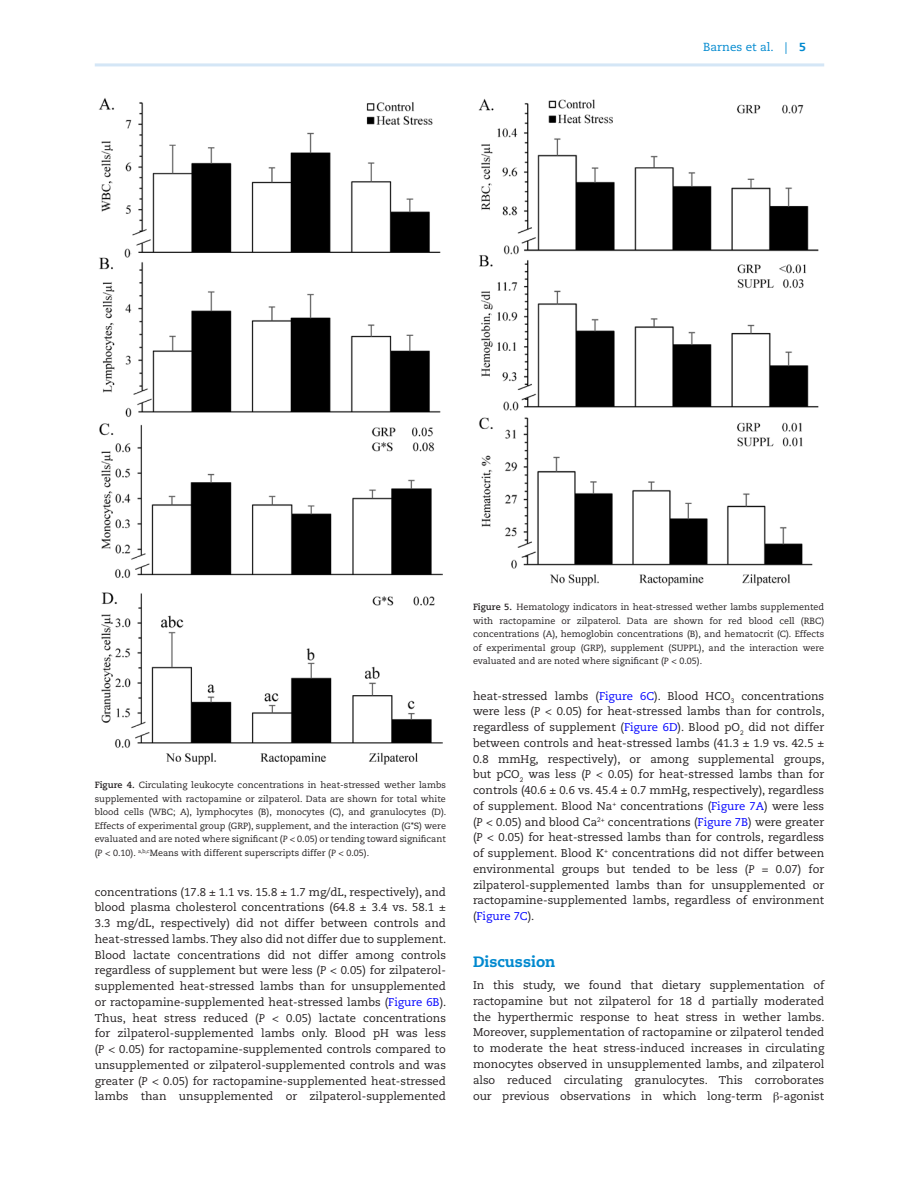
<style>
.page{position:relative;width:919px;height:1187px;background:#fff}
.page>*{position:absolute;margin:0;border:0;box-sizing:border-box;transform-origin:0 0}
.t1{font:800 15px "Caecilia LT Std";color:#0089cf}
.t2{font:11.7px "Caecilia LT Std";color:#0089cf}
.t3{font:11.25px/15.8px "Caecilia LT Std";color:#231f20;text-align:justify}
.t4{font:9px/13.5px "Caecilia LT Std";color:#231f20;text-align:justify}
.s1{font-weight:800}
.s2{font-weight:700}
.s3{font-style:italic}
.s4{color:#00f}
.s5{font-family:"Gandhari Unicode"}
</style>
<div class="page">
<hr style="left:95px;top:63px;width:729px;height:3px;background:#d4e6f6">
<img style="left:98px;top:98px;width:344px;height:666px">
<img style="left:478px;top:99px;width:341px;height:487px">
<p class="t2" style="left:703px;top:41px;width:104px">Barnes et al. | <span class="s1">5</span></p>
<p class="t4" style="left:95px;top:778px;width:353px"><span class="s2">Figure 4.</span> Circulating leukocyte concentrations in heat-stressed wether lambs supplemented with ractopamine or zilpaterol. Data are shown for total white blood cells (WBC; A), lymphocytes (B), monocytes (C), and granulocytes (D).<br>Effects of experimental group (GRP), supplement, and the interaction (G*S) were evaluated and are noted where significant (<span class="s3">P</span> &lt; 0.05) or tending toward significant (<span class="s3">P</span> &lt; 0.10). <sup>a,b,c</sup>Means with different superscripts differ (<span class="s3">P</span> &lt; 0.05).</p>
<p class="t3" style="left:95px;top:883px;width:353px">concentrations (17.8 ± 1.1 vs. 15.8 ± 1.7 mg/dL, respectively), and blood plasma cholesterol concentrations (64.8 ± 3.4 vs. 58.1 ± 3.3 mg/dL, respectively) did not differ between controls and heat-stressed lambs. They also did not differ due to supplement.<br>Blood lactate concentrations did not differ among controls regardless of supplement but were less (<span class="s3">P</span> &lt; 0.05) for zilpaterol&shy;supplemented heat-stressed lambs than for unsupplemented or ractopamine-supplemented heat-stressed lambs (<span class="s4">Figure 6B</span>).<br>Thus, heat stress reduced (<span class="s3">P</span> &lt; 0.05) lactate concentrations for zilpaterol-supplemented lambs only. Blood pH was less (<span class="s3">P</span> &lt; 0.05) for ractopamine-supplemented controls compared to unsupplemented or zilpaterol-supplemented controls and was greater (<span class="s3">P</span> &lt; 0.05) for ractopamine-supplemented heat-stressed lambs than unsupplemented or zilpaterol-supplemented</p>
<p class="t4" style="left:473px;top:600px;width:353px"><span class="s2">Figure 5.</span> Hematology indicators in heat-stressed wether lambs supplemented with ractopamine or zilpaterol. Data are shown for red blood cell (RBC) concentrations (A), hemoglobin concentrations (B), and hematocrit (C). Effects of experimental group (GRP), supplement (SUPPL), and the interaction were evaluated and are noted where significant (<span class="s3">P</span> &lt; 0.05).</p>
<p class="t3" style="left:473px;top:688px;width:353px">heat-stressed lambs (<span class="s4">Figure 6C</span>). Blood HCO<sub>3</sub> concentrations were less (<span class="s3">P</span> &lt; 0.05) for heat-stressed lambs than for controls, regardless of supplement (<span class="s4">Figure 6D</span>). Blood pO<sub>2</sub> did not differ between controls and heat-stressed lambs (41.3 ± 1.9 vs. 42.5 ± 0.8 mmHg, respectively), or among supplemental groups, but pCO<sub>2</sub> was less (<span class="s3">P</span> &lt; 0.05) for heat-stressed lambs than for controls (40.6 ± 0.6 vs. 45.4 ± 0.7 mmHg, respectively), regardless of supplement. Blood Na<sup>+</sup> concentrations (<span class="s4">Figure 7A</span>) were less (<span class="s3">P</span> &lt; 0.05) and blood Ca<sup>2+</sup> concentrations (<span class="s4">Figure 7B</span>) were greater (<span class="s3">P</span> &lt; 0.05) for heat-stressed lambs than for controls, regardless of supplement. Blood K<sup>+</sup> concentrations did not differ between environmental groups but tended to be less (<span class="s3">P</span> = 0.07) for zilpaterol-supplemented lambs than for unsupplemented or ractopamine-supplemented lambs, regardless of environment (<span class="s4">Figure 7C</span>).</p>
<h1 class="t1" style="left:473px;top:952px;width:84px">Discussion</h1>
<p class="t3" style="left:473px;top:977px;width:353px">In this study, we found that dietary supplementation of ractopamine but not zilpaterol for 18 d partially moderated the hyperthermic response to heat stress in wether lambs.<br>Moreover, supplementation of ractopamine or zilpaterol tended to moderate the heat stress-induced increases in circulating monocytes observed in unsupplemented lambs, and zilpaterol also reduced circulating granulocytes. This corroborates our previous observations in which long-term <span class="s5">β</span>-agonist</p>
</div>
